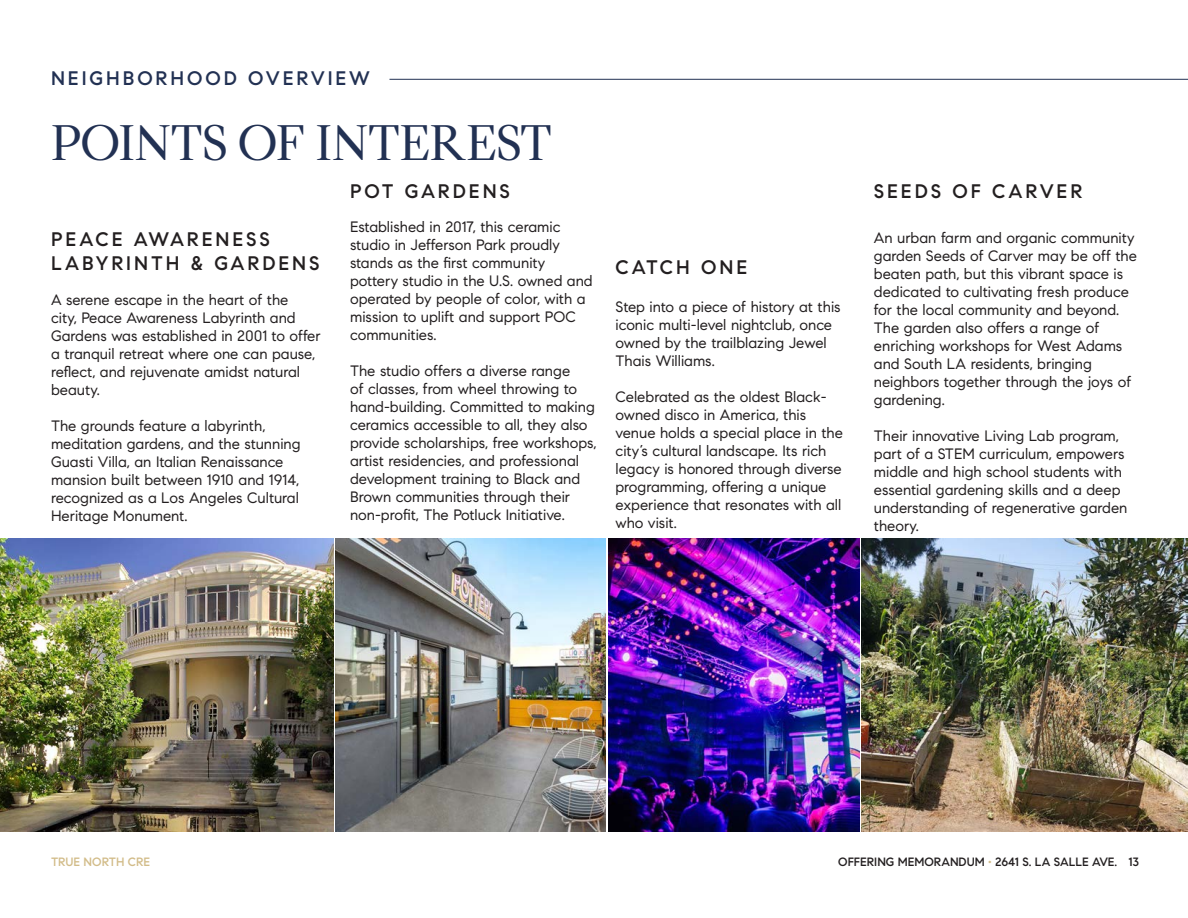
<style>
.page{position:relative;width:1188px;height:918px;background:#fff}
.page>*{position:absolute;margin:0;border:0;box-sizing:border-box;transform-origin:0 0}
.t1{font:49.5px "Compass Serif";color:#223153}
.t2{font:500 19.5px "Compass Sans";letter-spacing:.15em;color:#231f20}
.t3{font:500 19.5px "Compass Sans";letter-spacing:.15em;color:#223153}
.t4{font:15px/18px "Compass Sans";color:#231f20}
.t5{font:500 12px "Compass Sans";color:#231f20}
.t6{font:500 12px "Compass Sans";color:#d2bc89}
.s1{color:#d2bc89}
</style>
<div class="page">
<hr style="left:389px;top:79px;width:799px;height:1px;background:#223153">
<img style="left:0;top:539px;width:333px;height:292px">
<img style="left:335px;top:539px;width:271px;height:292px">
<img style="left:608px;top:539px;width:251px;height:292px">
<img style="left:861px;top:539px;width:327px;height:292px">
<p class="t3" style="left:51px;top:66px;width:320px">NEIGHBORHOOD OVERVIEW</p>
<p class="t1" style="left:51px;top:113px;width:502px">POINTS OF INTEREST</p>
<p class="t2" style="left:350px;top:179px;width:161px">POT GARDENS</p>
<p class="t4" style="left:350px;top:217px;width:244px">Established in 2017, this ceramic studio in Jefferson Park proudly stands as the first community pottery studio in the U.S. owned and operated by people of color, with a mission to uplift and support POC communities.</p>
<p class="t4" style="left:350px;top:361px;width:248px">The studio offers a diverse range<br>of classes, from wheel throwing to hand-building. Committed to making ceramics accessible to all, they also provide scholarships, free workshops, artist residencies, and professional development training to Black and Brown communities through their non-profit, The Potluck Initiative.</p>
<p class="t2" style="left:51px;top:228px;width:220px">PEACE AWARENESS</p>
<p class="t2" style="left:51px;top:251px;width:270px">LABYRINTH &amp; GARDENS</p>
<p class="t2" style="left:615px;top:255px;width:133px">CATCH ONE</p>
<p class="t4" style="left:51px;top:291px;width:271px">A serene escape in the heart of the<br>city, Peace Awareness Labyrinth and<br>Gardens was established in 2001 to offer a tranquil retreat where one can pause, reflect, and rejuvenate amidst natural beauty.</p>
<p class="t4" style="left:51px;top:417px;width:251px">The grounds feature a labyrinth, meditation gardens, and the stunning Guasti Villa, an Italian Renaissance mansion built between 1910 and 1914, recognized as a Los Angeles Cultural Heritage Monument.</p>
<p class="t4" style="left:615px;top:297px;width:227px">Step into a piece of history at this iconic multi-level nightclub, once owned by the trailblazing Jewel<br>Thais Williams.</p>
<p class="t4" style="left:615px;top:387px;width:229px">Celebrated as the oldest Black&shy;owned disco in America, this venue holds a special place in the city’s cultural landscape. Its rich legacy is honored through diverse programming, offering a unique experience that resonates with all who visit.</p>
<p class="t2" style="left:874px;top:179px;width:210px">SEEDS OF CARVER</p>
<p class="t4" style="left:874px;top:229px;width:265px">An urban farm and organic community garden Seeds of Carver may be off the beaten path, but this vibrant space is dedicated to cultivating fresh produce for the local community and beyond.<br>The garden also offers a range of enriching workshops for West Adams and South LA residents, bringing neighbors together through the joys of gardening.</p>
<p class="t4" style="left:874px;top:427px;width:255px">Their innovative Living Lab program, part of a STEM curriculum, empowers middle and high school students with essential gardening skills and a deep understanding of regenerative garden theory.</p>
<p class="t6" style="left:51px;top:855px;width:101px">TRUE NORTH CRE</p>
<p class="t5" style="left:838px;top:855px;width:281px">OFFERING MEMORANDUM <span class="s1">•</span> 2641 S. LA SALLE AVE.</p>
<p class="t5" style="left:1128px;top:855px;width:12px">13</p>
</div>
